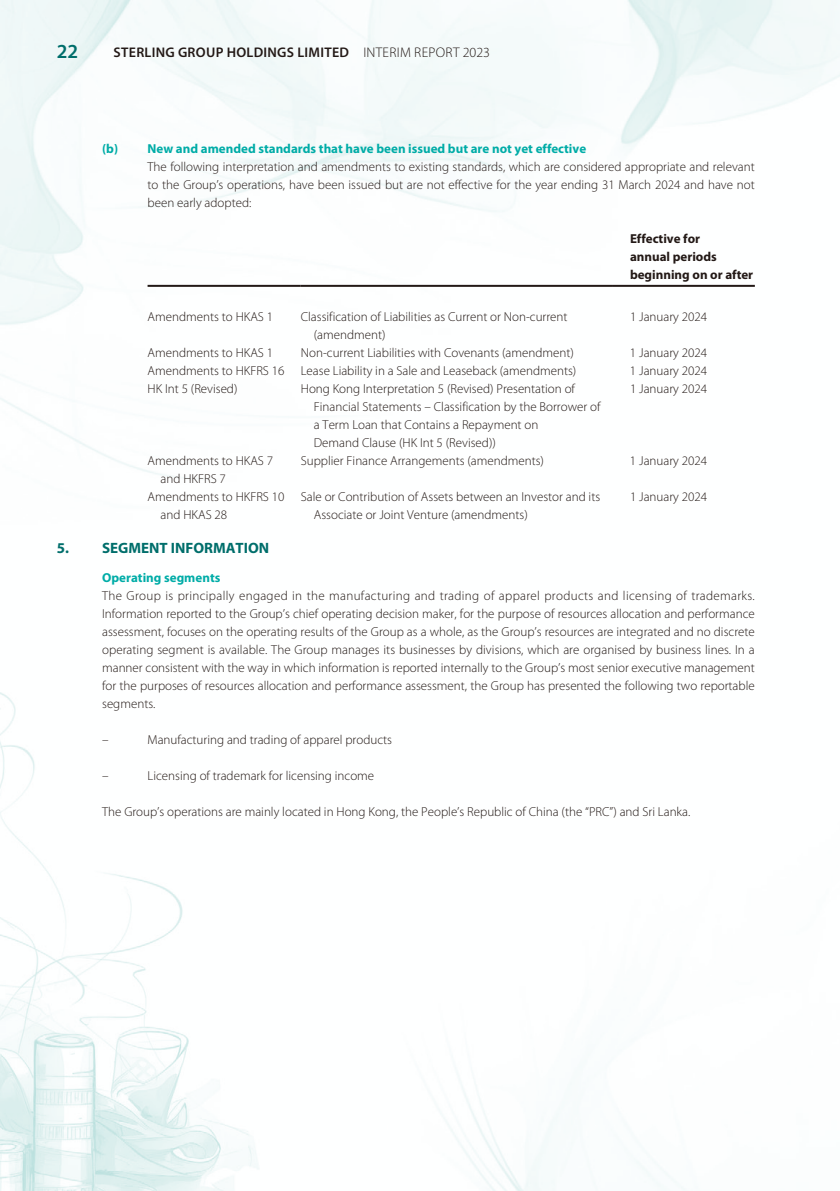
<style>
.page{position:relative;width:840px;height:1191px;background:#fff}
.page>*{position:absolute;margin:0;border:0;box-sizing:border-box;transform-origin:0 0}
.t1{font:600 20px "Myriad Pro";color:#006e6b}
.t2{font:700 15px "Myriad Pro";color:#006e6b}
.t3{font:600 14px "Myriad Pro";letter-spacing:.02em;color:#231916}
.t4{font:300 13px/18px "Myriad Pro";color:#231916}
.t5{font:700 13px "Myriad Pro";color:#00aca7}
.t6{font:700 13px/18px "Myriad Pro";color:#231916}
.s1{font-weight:300}
</style>
<div class="page">
<img style="left:0;top:0;width:839px;height:1191px">
<hr style="left:147px;top:285px;width:153px;height:2px;background:#231916">
<hr style="left:300px;top:285px;width:312px;height:2px;background:#231916">
<hr style="left:612px;top:285px;width:142px;height:2px;background:#231916">
<h1 class="t1" style="left:57px;top:44px;width:23px">22</h1>
<p class="t3" style="left:114px;top:47px;width:378px">STERLING GROUP HOLDINGS LIMITED <span class="s1">INTERIM REPORT 2023</span></p>
<p class="t5" style="left:102px;top:143px;width:485px">(b) New and amended standards that have been issued but are not yet effective</p>
<p class="t4" style="left:147px;top:159px;width:608px;text-align:justify">The following interpretation and amendments to existing standards, which are considered appropriate and relevant to the Group’s operations, have been issued but are not effective for the year ending 31 March 2024 and have not been early adopted:</p>
<p class="t6" style="left:629px;top:231px;width:125px">Effective for<br>annual periods beginning on or after</p>
<p class="t4" style="left:147px;top:309px;width:127px">Amendments to HKAS 1</p>
<p class="t4" style="left:314px;top:309px;width:255px;text-indent:-13px">Classification of Liabilities as Current or Non-current (amendment)</p>
<p class="t4" style="left:629px;top:309px;width:79px">1 January 2024</p>
<p class="t4" style="left:147px;top:345px;width:127px">Amendments to HKAS 1</p>
<p class="t4" style="left:300px;top:345px;width:274px">Non-current Liabilities with Covenants (amendment)</p>
<p class="t4" style="left:629px;top:345px;width:79px">1 January 2024</p>
<p class="t4" style="left:147px;top:363px;width:138px">Amendments to HKFRS 16</p>
<p class="t4" style="left:300px;top:363px;width:277px">Lease Liability in a Sale and Leaseback (amendments)</p>
<p class="t4" style="left:629px;top:363px;width:79px">1 January 2024</p>
<p class="t4" style="left:147px;top:381px;width:91px">HK Int 5 (Revised)</p>
<p class="t4" style="left:314px;top:381px;width:288px;text-indent:-13px">Hong Kong Interpretation 5 (Revised) Presentation of Financial Statements – Classification by the Borrower of a Term Loan that Contains a Repayment on<br>Demand Clause (HK Int 5 (Revised))</p>
<p class="t4" style="left:629px;top:381px;width:79px">1 January 2024</p>
<p class="t4" style="left:160px;top:453px;width:114px;text-indent:-13px">Amendments to HKAS 7 and HKFRS 7</p>
<p class="t4" style="left:300px;top:453px;width:244px">Supplier Finance Arrangements (amendments)</p>
<p class="t4" style="left:629px;top:453px;width:79px">1 January 2024</p>
<p class="t4" style="left:160px;top:489px;width:125px;text-indent:-13px">Amendments to HKFRS 10 and HKAS 28</p>
<p class="t4" style="left:314px;top:489px;width:288px;text-indent:-13px">Sale or Contribution of Assets between an Investor and its<br>Associate or Joint Venture (amendments)</p>
<p class="t4" style="left:629px;top:489px;width:79px">1 January 2024</p>
<p class="t2" style="left:57px;top:542px;width:214px">5. SEGMENT INFORMATION</p>
<p class="t5" style="left:102px;top:573px;width:120px">Operating segments</p>
<p class="t4" style="left:102px;top:588px;width:653px;text-align:justify">The Group is principally engaged in the manufacturing and trading of apparel products and licensing of trademarks.<br>Information reported to the Group’s chief operating decision maker, for the purpose of resources allocation and performance assessment, focuses on the operating results of the Group as a whole, as the Group’s resources are integrated and no discrete operating segment is available. The Group manages its businesses by divisions, which are organised by business lines. In a manner consistent with the way in which information is reported internally to the Group’s most senior executive management for the purposes of resources allocation and performance assessment, the Group has presented the following two reportable segments.</p>
<p class="t4" style="left:102px;top:732px;width:8px">–</p>
<p class="t4" style="left:147px;top:732px;width:246px">Manufacturing and trading of apparel products</p>
<p class="t4" style="left:102px;top:768px;width:8px">–</p>
<p class="t4" style="left:147px;top:768px;width:228px">Licensing of trademark for licensing income</p>
<p class="t4" style="left:102px;top:804px;width:589px">The Group’s operations are mainly located in Hong Kong, the People’s Republic of China (the “PRC”) and Sri Lanka.</p>
</div>
